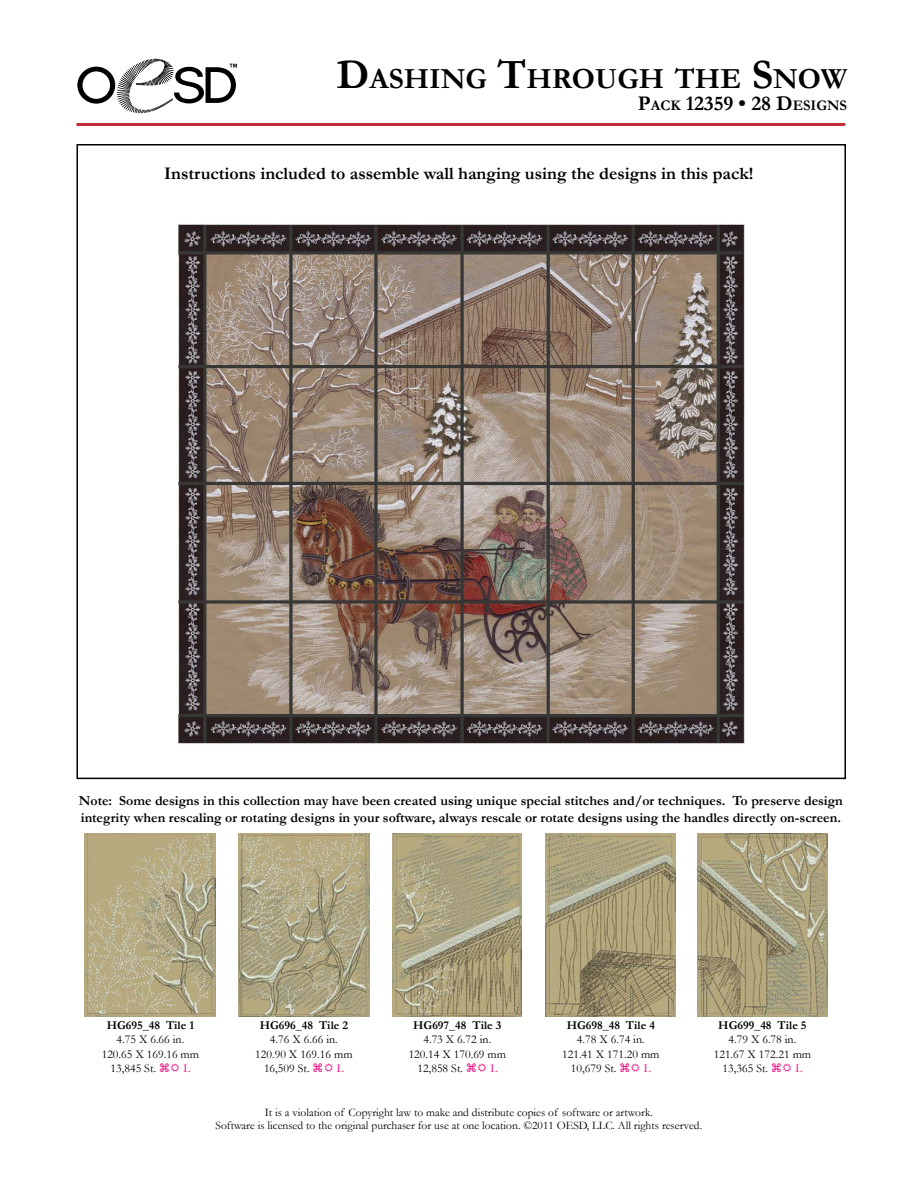
<style>
.page{position:relative;width:918px;height:1188px;background:#fff}
.page>*{position:absolute;margin:0;border:0;box-sizing:border-box;transform-origin:0 0}
.t1{font:700 29.4px "Garamond";color:#000}
.t2{font:700 21px "Garamond";color:#000}
.t3{font:700 17.85px "Garamond";color:#000}
.t4{font:700 13.8px/16.6px "Garamond";color:#000}
.t5{font:12px "Garamond";color:#000}
.t6{font:700 12px "Garamond";color:#000}
.t7{font:12px "Garamond";color:#ef047e}
.t8{font:11.55px/13.8px "Garamond";color:#000;text-align:center}
.s1{font-size:42px}
.s2{font-size:14.7px}
</style>
<div class="page">
<svg style="left:77px;top:59px;width:160px;height:54px"></svg>
<hr style="left:76px;top:123px;width:769px;height:3px;background:#bf2f37">
<img style="left:85px;top:833px;width:130px;height:184px">
<img style="left:238px;top:833px;width:131px;height:184px">
<img style="left:392px;top:833px;width:130px;height:184px">
<img style="left:546px;top:833px;width:129px;height:184px">
<img style="left:697px;top:833px;width:130px;height:184px">
<img style="left:177px;top:224px;width:568px;height:520px">
<h1 class="t1" style="left:337px;top:59px;width:512px"><span class="s1">D</span>ASHING <span class="s1">T</span>HROUGH THE <span class="s1">S</span>NOW</h1>
<h2 class="t2" style="left:638px;top:89px;width:211px">P<span class="s2">ACK</span> 12359 • 28 D<span class="s2">ESIGNS</span></h2>
<p class="t3" style="left:164px;top:161px;width:591px">Instructions included to assemble wall hanging using the designs in this pack!</p>
<p class="t4" style="left:79px;top:792px;width:766px">Note: Some designs in this collection may have been created using unique special stitches and/or techniques. To preserve design integrity when rescaling or rotating designs in your software, always rescale or rotate designs using the handles directly on-screen.</p>
<p class="t6" style="left:107px;top:1017px;width:89px">HG695_48 Tile 1</p>
<p class="t5" style="left:116px;top:1031px;width:69px">4.75 X 6.66 in.</p>
<p class="t5" style="left:102px;top:1046px;width:99px">120.65 X 169.16 mm</p>
<p class="t5" style="left:111px;top:1060px;width:47px">13,845 St.</p>
<p class="t7" style="left:183px;top:1060px;width:8px">L</p>
<p class="t6" style="left:260px;top:1017px;width:90px">HG696_48 Tile 2</p>
<p class="t5" style="left:270px;top:1031px;width:69px">4.76 X 6.66 in.</p>
<p class="t5" style="left:255px;top:1046px;width:99px">120.90 X 169.16 mm</p>
<p class="t5" style="left:264px;top:1060px;width:47px">16,509 St.</p>
<p class="t7" style="left:337px;top:1060px;width:8px">L</p>
<p class="t6" style="left:413px;top:1017px;width:90px">HG697_48 Tile 3</p>
<p class="t5" style="left:423px;top:1031px;width:69px">4.73 X 6.72 in.</p>
<p class="t5" style="left:409px;top:1046px;width:99px">120.14 X 170.69 mm</p>
<p class="t5" style="left:417px;top:1060px;width:47px">12,858 St.</p>
<p class="t7" style="left:490px;top:1060px;width:8px">L</p>
<p class="t6" style="left:567px;top:1017px;width:90px">HG698_48 Tile 4</p>
<p class="t5" style="left:577px;top:1031px;width:69px">4.78 X 6.74 in.</p>
<p class="t5" style="left:562px;top:1046px;width:99px">121.41 X 171.20 mm</p>
<p class="t5" style="left:571px;top:1060px;width:47px">10,679 St.</p>
<p class="t7" style="left:644px;top:1060px;width:8px">L</p>
<p class="t6" style="left:718px;top:1017px;width:90px">HG699_48 Tile 5</p>
<p class="t5" style="left:729px;top:1031px;width:69px">4.79 X 6.78 in.</p>
<p class="t5" style="left:714px;top:1046px;width:99px">121.67 X 172.21 mm</p>
<p class="t5" style="left:723px;top:1060px;width:47px">13,365 St.</p>
<p class="t7" style="left:795px;top:1060px;width:8px">L</p>
<p class="t8" style="left:216px;top:1105px;width:488px">It is a violation of Copyright law to make and distribute copies of software or artwork.<br>Software is licensed to the original purchaser for use at one location. ©2011 OESD, LLC. All rights reserved.</p>
</div>
